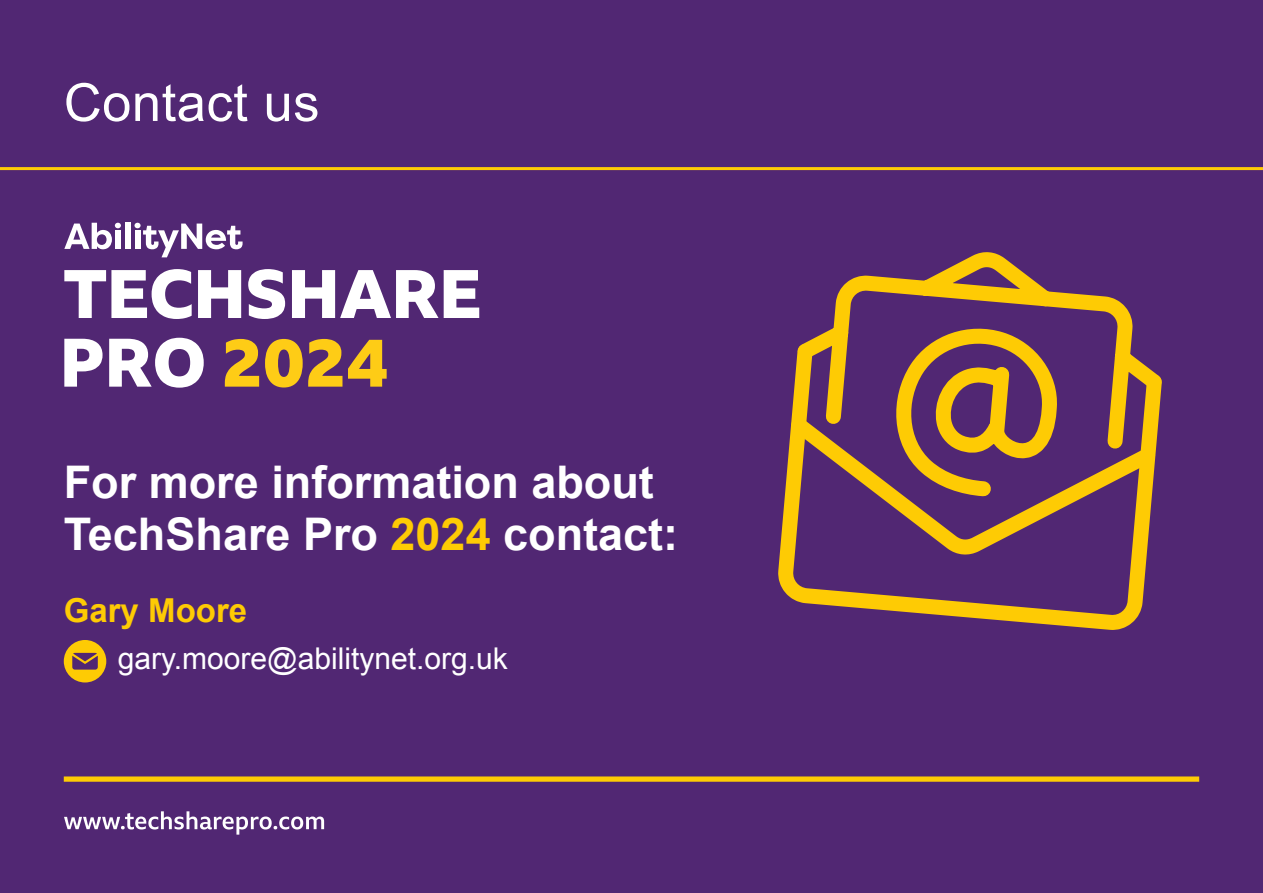
<style>
.page{position:relative;width:1263px;height:893px;background:#512773}
.page>*{position:absolute;margin:0;border:0;box-sizing:border-box;transform-origin:0 0}
.t1{font:52.5px "Arial";letter-spacing:.01em;color:#fff}
.t2{font:700 45px/52.5px "Arial";color:#fff}
.t3{font:700 33px "Arial";color:#fecb04}
.t4{font:30px "Arial";color:#fff}
.s1{color:#fecb04}
</style>
<div class="page">
<div style="left:64px;top:776px;width:1135px;height:6px;background:#fecb04"></div>
<hr style="left:0;top:167px;width:1263px;height:3px;background:#fecb04">
<div style="left:125px;top:223px;width:5px;height:26px;background:#fff"></div>
<svg style="left:134px;top:223px;width:109px;height:34px"></svg>
<svg style="left:64px;top:223px;width:57px;height:26px"></svg>
<svg style="left:64px;top:269px;width:128px;height:50px"></svg>
<svg style="left:198px;top:270px;width:43px;height:48px"></svg>
<svg style="left:248px;top:269px;width:37px;height:50px"></svg>
<svg style="left:292px;top:270px;width:146px;height:48px"></svg>
<svg style="left:444px;top:270px;width:35px;height:48px"></svg>
<svg style="left:64px;top:339px;width:39px;height:48px"></svg>
<svg style="left:109px;top:338px;width:95px;height:50px"></svg>
<svg style="left:225px;top:339px;width:34px;height:48px"></svg>
<svg style="left:265px;top:339px;width:77px;height:48px"></svg>
<svg style="left:348px;top:340px;width:39px;height:47px"></svg>
<svg style="left:778px;top:167px;width:397px;height:615px"></svg>
<div style="left:64px;top:640px;width:42px;height:42px;background:#fecb04;border-radius:50%"></div>
<svg style="left:72px;top:653px;width:26px;height:17px"></svg>
<svg style="left:64px;top:811px;width:260px;height:24px"></svg>
<p class="t1" style="left:64px;top:68px;width:257px">Contact us</p>
<p class="t2" style="left:64px;top:457px;width:616px">For more information about<br>TechShare Pro <span class="s1">2024</span> contact:</p>
<p class="t3" style="left:64px;top:589px;width:185px">Gary Moore</p>
<p class="t4" style="left:118px;top:639px;width:392px">gary.moore@abilitynet.org.uk</p>
</div>
